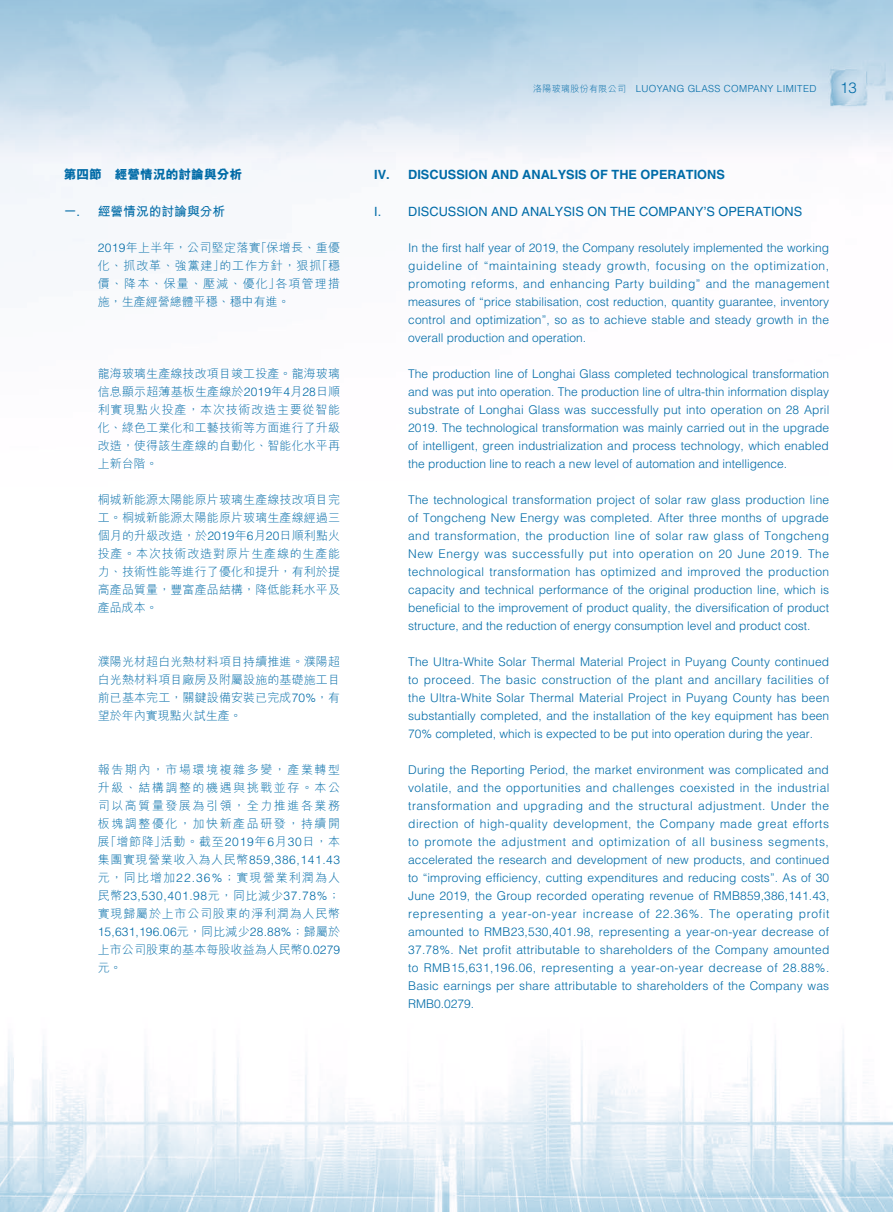
<style>
.page{position:relative;width:893px;height:1212px;background:#fff}
.page>*{position:absolute;margin:0;border:0;box-sizing:border-box;transform-origin:0 0}
.t1{font:300 15px "Helvetica LT Std";color:#006ba7}
.t2{font:12.75px "Helvetica LT Std";color:#006ba7}
.t3{font:700 12.75px "Helvetica LT Std";color:#006ba7}
.t4{font:800 12.75px "M Hei HK";color:#006ba7}
.t5{font:700 12.75px "M Hei HK";color:#006ba7}
.t6{font:300 12px/18px "Helvetica LT Std";color:#006ba7;text-align:justify}
.t7{font:300 12px/18px "M Hei HK";letter-spacing:.01em;color:#006ba7;text-align:justify}
.t8{font:300 12px "Helvetica LT Std";letter-spacing:.05em;color:#006ba7}
.t9{font:300 12px "M Hei HK";letter-spacing:.09em;color:#006ba7}
.t10{font:300 12px "M Hei HK";letter-spacing:.065em;color:#006ba7}
.t11{font:300 9.75px "Helvetica LT Std";letter-spacing:.035em;color:#006ba7}
.s1{font-family:"Helvetica LT Std";font-weight:400}
.s2{font-family:"Helvetica LT Std"}
.s3{font-family:"M Hei HK"}
.s4{font-family:"M Hei HK";font-size:9px}
</style>
<div class="page">
<img style="left:0;top:170px;width:893px;height:1042px">
<div style="left:0;top:0;width:893px;height:170px;background:linear-gradient(to bottom,#99c3dd,#fbf9fd)"></div>
<p class="t4" style="left:64px;top:168px;width:180px">第四節 經營情況的討論與分析</p>
<p class="t5" style="left:64px;top:202px;width:163px">一<span class="s1">.</span> 經營情況的討論與分析</p>
<p class="t7" style="left:98px;top:238px;width:244px"><span class="s2">2019</span>年上半年，公司堅定落實「保增長、重優化、抓改革、強黨建」的工作方針，狠抓「穩價、降本、保量、壓減、優化」各項管理措施，生產經營總體平穩、穩中有進。</p>
<p class="t7" style="left:98px;top:364px;width:244px">龍海玻璃生產線技改項目竣工投產。龍海玻璃信息顯示超薄基板生產線於<span class="s2">2019</span>年<span class="s2">4</span>月<span class="s2">28</span>日順利實現點火投產，本次技術改造主要從智能化、綠色工業化和工藝技術等方面進行了升級改造，使得該生產線的自動化、智能化水平再上新台階。</p>
<p class="t7" style="left:98px;top:490px;width:244px">桐城新能源太陽能原片玻璃生產線技改項目完工。桐城新能源太陽能原片玻璃生產線經過三個月的升級改造，於<span class="s2">2019</span>年<span class="s2">6</span>月<span class="s2">20</span>日順利點火投產。本次技術改造對原片生產線的生產能力、技術性能等進行了優化和提升，有利於提高產品質量，豐富產品結構，降低能耗水平及產品成本。</p>
<p class="t7" style="left:98px;top:652px;width:244px">濮陽光材超白光熱材料項目持續推進。濮陽超白光熱材料項目廠房及附屬設施的基礎施工目前已基本完工，關鍵設備安裝已完成<span class="s2">70%</span>，有望於年內實現點火試生產。</p>
<p class="t7" style="left:98px;top:760px;width:244px">報告期內，市場環境複雜多變，產業轉型升級、結構調整的機遇與挑戰並存。本公司以高質量發展為引領，全力推進各業務板塊調整優化，加快新產品研發，持續開展「增節降」活動。截至<span class="s2">2019</span>年<span class="s2">6</span>月<span class="s2">30</span>日，本</p>
<p class="t8" style="left:98px;top:852px;width:244px"><span class="s3">集團實現營業收入為人民幣</span>859,386,141.43</p>
<p class="t9" style="left:98px;top:871px;width:244px">元，同比增加<span class="s2">22.36%</span>；實現營業利潤為人</p>
<p class="t8" style="left:98px;top:888px;width:244px"><span class="s3">民幣</span>23,530,401.98<span class="s3">元，同比減少</span>37.78%<span class="s3">；</span></p>
<p class="t10" style="left:98px;top:907px;width:244px">實現歸屬於上市公司股東的淨利潤為人民幣</p>
<p class="t6" style="left:98px;top:923px;width:244px">15,631,196.06<span class="s3">元，同比減少</span>28.88%<span class="s3">；歸屬於</span></p>
<p class="t7" style="left:98px;top:940px;width:244px">上市公司股東的基本每股收益為人民幣<span class="s2">0.0279</span>元。</p>
<p class="t11" style="left:533px;top:83px;width:285px"><span class="s4">洛陽玻璃股份有限公司</span> LUOYANG GLASS COMPANY LIMITED</p>
<p class="t1" style="left:840px;top:78px;width:18px">13</p>
<p class="t3" style="left:374px;top:167px;width:352px">IV. DISCUSSION AND ANALYSIS OF THE OPERATIONS</p>
<p class="t2" style="left:374px;top:204px;width:429px">I. DISCUSSION AND ANALYSIS ON THE COMPANY’S OPERATIONS</p>
<p class="t6" style="left:408px;top:239px;width:423px">In the first half year of 2019, the Company resolutely implemented the working guideline of “maintaining steady growth, focusing on the optimization, promoting reforms, and enhancing Party building” and the management measures of “price stabilisation, cost reduction, quantity guarantee, inventory control and optimization”, so as to achieve stable and steady growth in the overall production and operation.</p>
<p class="t6" style="left:408px;top:365px;width:423px">The production line of Longhai Glass completed technological transformation and was put into operation. The production line of ultra-thin information display substrate of Longhai Glass was successfully put into operation on 28 April 2019. The technological transformation was mainly carried out in the upgrade of intelligent, green industrialization and process technology, which enabled the production line to reach a new level of automation and intelligence.</p>
<p class="t6" style="left:408px;top:491px;width:423px">The technological transformation project of solar raw glass production line of Tongcheng New Energy was completed. After three months of upgrade and transformation, the production line of solar raw glass of Tongcheng New Energy was successfully put into operation on 20 June 2019. The technological transformation has optimized and improved the production capacity and technical performance of the original production line, which is beneficial to the improvement of product quality, the diversification of product structure, and the reduction of energy consumption level and product cost.</p>
<p class="t6" style="left:408px;top:653px;width:423px">The Ultra-White Solar Thermal Material Project in Puyang County continued to proceed. The basic construction of the plant and ancillary facilities of the Ultra-White Solar Thermal Material Project in Puyang County has been substantially completed, and the installation of the key equipment has been 70% completed, which is expected to be put into operation during the year.</p>
<p class="t6" style="left:408px;top:761px;width:423px">During the Reporting Period, the market environment was complicated and volatile, and the opportunities and challenges coexisted in the industrial transformation and upgrading and the structural adjustment. Under the direction of high-quality development, the Company made great efforts to promote the adjustment and optimization of all business segments, accelerated the research and development of new products, and continued to “improving efficiency, cutting expenditures and reducing costs”. As of 30<br>June 2019, the Group recorded operating revenue of RMB859,386,141.43, representing a year-on-year increase of 22.36%. The operating profit amounted to RMB23,530,401.98, representing a year-on-year decrease of 37.78%. Net profit attributable to shareholders of the Company amounted to RMB15,631,196.06, representing a year-on-year decrease of 28.88%.<br>Basic earnings per share attributable to shareholders of the Company was RMB0.0279.</p>
</div>
